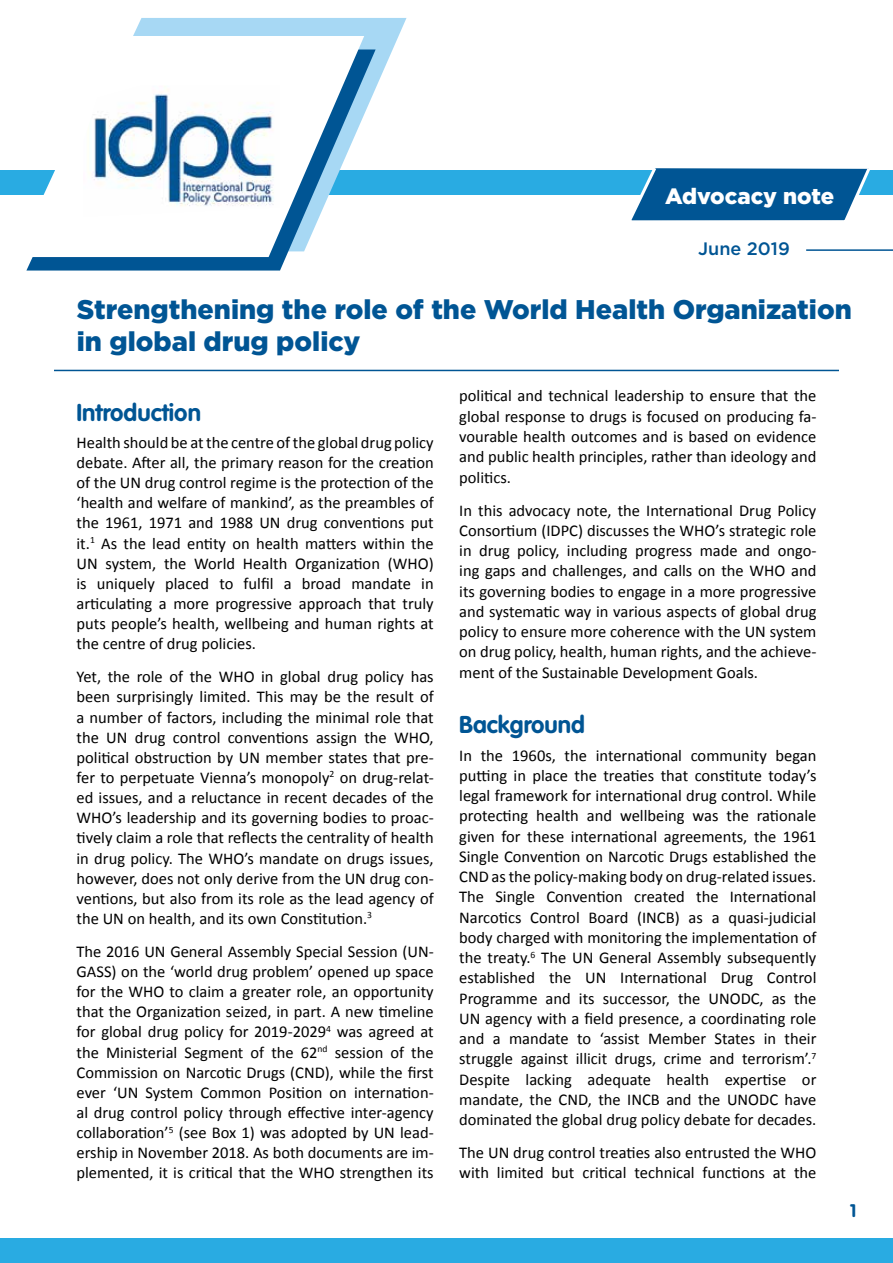
<style>
.page{position:relative;width:893px;height:1263px;background:#fff}
.page>*{position:absolute;margin:0;border:0;box-sizing:border-box;transform-origin:0 0}
.t1{font:900 27px/32.4px "Gotham";color:#005594}
.t2{font:700 24px "VAG Rounded LT Pro";color:#005594}
.t3{font:900 22.2px "Gotham";letter-spacing:-.005em;color:#fff}
.t4{font:500 18px "Gotham";color:#005594}
.t5{font:700 18px "VAG Rounded LT Pro";color:#005594}
.t6{font:16.5px/20.1px "Calibri";color:#000;text-align:justify}
</style>
<div class="page">
<div style="left:0;top:1238px;width:893px;height:25px;background:#29abe2"></div>
<div style="left:0;top:170px;width:893px;height:24px;background:#29abe2"></div>
<hr style="left:54px;top:370px;width:785px;height:1px;background:#005594">
<hr style="left:806px;top:249px;width:87px;height:2px;background:#005594">
<svg style="left:133px;top:18px;width:273px;height:177px;fill:#a7d8f4"></svg>
<svg style="left:26px;top:50px;width:350px;height:221px"></svg>
<svg style="left:15px;top:36px;width:349px;height:221px"></svg>
<img style="left:83px;top:86px;width:196px;height:131px">
<svg style="left:624px;top:168px;width:249px;height:53px;background:#1e6ca4"></svg>
<h3 class="t3" style="left:665px;top:181px;width:171px">Advocacy note</h3>
<p class="t4" style="left:698px;top:236px;width:93px">June 2019</p>
<h1 class="t1" style="left:77px;top:293px;width:776px">Strengthening the role of the World Health Organization in global drug policy</h1>
<h2 class="t2" style="left:77px;top:397px;width:126px">Introduction</h2>
<p class="t6" style="left:77px;top:432px;width:359px">Health should be at the centre of the global drug policy debate. After all, the primary reason for the creation of the UN drug control regime is the protection of the ‘health and welfare of mankind’, as the preambles of the 1961, 1971 and 1988 UN drug conventions put it.<sup>1</sup> As the lead entity on health matters within the UN system, the World Health Organization (WHO) is uniquely placed to fulfil a broad mandate in articulating a more progressive approach that truly puts people’s health, wellbeing and human rights at the centre of drug policies.</p>
<p class="t6" style="left:77px;top:667px;width:359px">Yet, the role of the WHO in global drug policy has been surprisingly limited. This may be the result of a number of factors, including the minimal role that the UN drug control conventions assign the WHO, political obstruction by UN member states that pre&shy;fer to perpetuate Vienna’s monopoly<sup>2</sup> on drug-relat&shy;ed issues, and a reluctance in recent decades of the WHO’s leadership and its governing bodies to proac&shy;tively claim a role that reflects the centrality of health in drug policy. The WHO’s mandate on drugs issues, however, does not only derive from the UN drug con&shy;ventions, but also from its role as the lead agency of the UN on health, and its own Constitution.<sup>3</sup></p>
<p class="t6" style="left:77px;top:941px;width:359px">The 2016 UN General Assembly Special Session (UN-GASS) on the ‘world drug problem’ opened up space for the WHO to claim a greater role, an opportunity that the Organization seized, in part. A new timeline for global drug policy for 2019-2029<sup>4</sup> was agreed at the Ministerial Segment of the 62<sup>nd</sup> session of the Commission on Narcotic Drugs (CND), while the first ever ‘UN System Common Position on internation&shy;al drug control policy through effective inter-agency collaboration’<sup>5</sup> (see Box 1) was adopted by UN lead&shy;ership in November 2018. As both documents are im&shy;plemented, it is critical that the WHO strengthen its</p>
<p class="t6" style="left:459px;top:386px;width:359px">political and technical leadership to ensure that the global response to drugs is focused on producing fa&shy;vourable health outcomes and is based on evidence and public health principles, rather than ideology and politics.</p>
<p class="t6" style="left:459px;top:500px;width:359px">In this advocacy note, the International Drug Policy Consortium (IDPC) discusses the WHO’s strategic role in drug policy, including progress made and ongo&shy;ing gaps and challenges, and calls on the WHO and its governing bodies to engage in a more progressive and systematic way in various aspects of global drug policy to ensure more coherence with the UN system on drug policy, health, human rights, and the achieve&shy;ment of the Sustainable Development Goals.</p>
<h2 class="t2" style="left:459px;top:710px;width:127px">Background</h2>
<p class="t6" style="left:459px;top:745px;width:359px">In the 1960s, the international community began putting in place the treaties that constitute today’s legal framework for international drug control. While protecting health and wellbeing was the rationale given for these international agreements, the 1961<br>Single Convention on Narcotic Drugs established the CND as the policy-making body on drug-related issues.<br>The Single Convention created the International Narcotics Control Board (INCB) as a quasi-judicial body charged with monitoring the implementation of the treaty.<sup>6</sup> The UN General Assembly subsequently established the UN International Drug Control Programme and its successor, the UNODC, as the UN agency with a field presence, a coordinating role and a mandate to ‘assist Member States in their struggle against illicit drugs, crime and terrorism’.<sup>7<br></sup>Despite lacking adequate health expertise or mandate, the CND, the INCB and the UNODC have dominated the global drug policy debate for decades.</p>
<p class="t6" style="left:459px;top:1143px;width:359px">The UN drug control treaties also entrusted the WHO with limited but critical technical functions at the</p>
<p class="t5" style="left:850px;top:1199px;width:8px">1</p>
</div>
